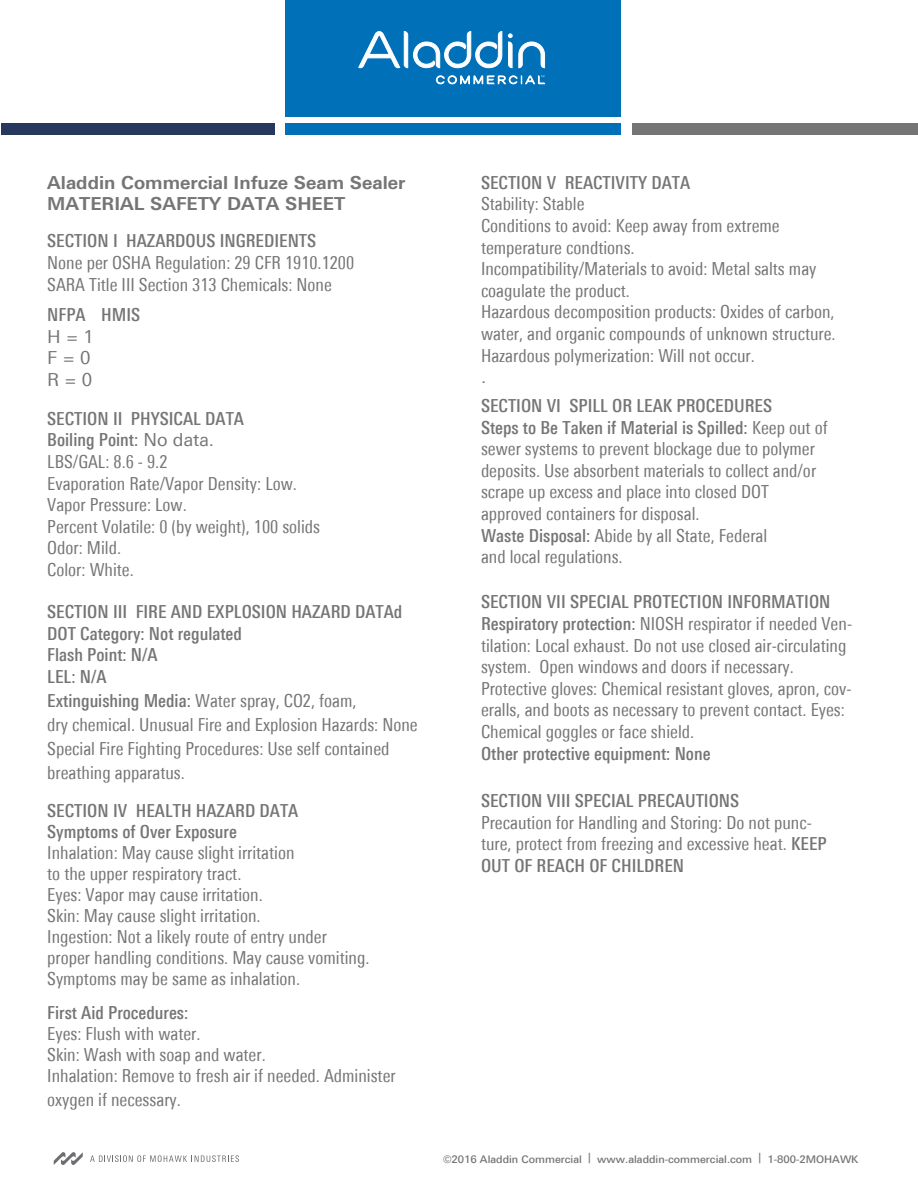
<style>
.page{position:relative;width:918px;height:1188px;background:#fff}
.page>*{position:absolute;margin:0;border:0;box-sizing:border-box;transform-origin:0 0}
.t1{font:condensed 18px/21.6px "Linotype Univers";color:#767575}
.t2{font:500 condensed 18px/21.6px "Linotype Univers";color:#767575}
.t3{font:700 18px/21.6px "Linotype Univers Basic";color:#767575}
.t4{font:18px/21.6px "Linotype Univers Basic";color:#767575}
.t5{font:500 10.5px "Linotype Univers Basic";color:#767575}
.s1{font-weight:500}
.s2{font-family:"Linotype Univers Basic";font-stretch:normal}
</style>
<div class="page">
<div style="left:286px;top:0;width:335px;height:117px;background:#0070b9"></div>
<div style="left:286px;top:124px;width:335px;height:11px;background:#0070b9"></div>
<div style="left:1px;top:124px;width:274px;height:11px;background:#27375d"></div>
<div style="left:632px;top:124px;width:286px;height:11px;background:#767575"></div>
<svg style="left:358px;top:31px;width:187px;height:54px"></svg>
<svg style="left:54px;top:1152px;width:29px;height:13px"></svg>
<svg style="left:90px;top:1155px;width:149px;height:7px"></svg>
<p class="t3" style="left:47px;top:171px;width:360px">Aladdin Commercial Infuze Seam Sealer<br>MATERIAL SAFETY DATA SHEET</p>
<p class="t2" style="left:47px;top:230px;width:270px">SECTION I HAZARDOUS INGREDIENTS</p>
<p class="t1" style="left:47px;top:252px;width:308px">None per OSHA Regulation: 29 CFR 1910.1200<br>SARA Title III Section 313 Chemicals: None</p>
<p class="t2" style="left:47px;top:304px;width:95px">NFPA HMIS</p>
<p class="t4" style="left:47px;top:326px;width:48px">H = 1<br>F = 0<br>R = 0</p>
<p class="t1" style="left:47px;top:408px;width:274px"><span class="s1">SECTION II PHYSICAL DATA<br>Boiling Point:</span> <span class="s2">No data.<br></span>LBS/GAL: 8.6 - 9.2<br>Evaporation Rate/Vapor Density: Low.<br>Vapor Pressure: Low.<br>Percent Volatile: 0 (by weight), 100 solids<br>Odor: Mild.<br>Color: White.</p>
<p class="t2" style="left:47px;top:601px;width:357px">SECTION III FIRE AND EXPLOSION HAZARD DATAd<br>DOT Category: Not regulated<br>Flash Point: N/A<br>LEL: N/A</p>
<p class="t1" style="left:47px;top:688px;width:372px;line-height:24px"><span class="s1">Extinguishing Media:</span> Water spray, CO2, foam,<br>dry chemical. Unusual Fire and Explosion Hazards: None Special Fire Fighting Procedures: Use self contained breathing apparatus.</p>
<p class="t2" style="left:47px;top:800px;width:253px;line-height:21px">SECTION IV HEALTH HAZARD DATA<br>Symptoms of Over Exposure</p>
<p class="t1" style="left:47px;top:842px;width:324px;line-height:21px">Inhalation: May cause slight irritation<br>to the upper respiratory tract.<br>Eyes: Vapor may cause irritation.<br>Skin: May cause slight irritation.<br>Ingestion: Not a likely route of entry under proper handling conditions. May cause vomiting.<br>Symptoms may be same as inhalation.</p>
<p class="t2" style="left:47px;top:1002px;width:143px">First Aid Procedures:</p>
<p class="t1" style="left:47px;top:1023px;width:350px;line-height:21px">Eyes: Flush with water.<br>Skin: Wash with soap and water.<br>Inhalation: Remove to fresh air if needed. Administer</p>
<p class="t1" style="left:47px;top:1089px;width:135px">oxygen if necessary.</p>
<p class="t2" style="left:481px;top:171px;width:211px">SECTION V REACTIVITY DATA</p>
<p class="t1" style="left:481px;top:193px;width:356px">Stability: Stable<br>Conditions to avoid: Keep away from extreme temperature condtions.<br>Incompatibility/Materials to avoid: Metal salts may coagulate the product.<br>Hazardous decomposition products: Oxides of carbon, water, and organic compounds of unknown structure.<br>Hazardous polymerization: Will not occur.</p>
<p class="t4" style="left:481px;top:366px;width:7px">.</p>
<p class="t1" style="left:481px;top:395px;width:348px"><span class="s1">SECTION VI SPILL OR LEAK PROCEDURES<br>Steps to Be Taken if Material is Spilled:</span> Keep out of sewer systems to prevent blockage due to polymer deposits. Use absorbent materials to collect and/or scrape up excess and place into closed DOT approved containers for disposal.<br><span class="s1">Waste Disposal:</span> Abide by all State, Federal<br>and local regulations.</p>
<p class="t1" style="left:481px;top:591px;width:373px"><span class="s1">SECTION VII SPECIAL PROTECTION INFORMATION Respiratory protection:</span> NIOSH respirator if needed Ven&shy;tilation: Local exhaust. Do not use closed air-circulating system. Open windows and doors if necessary.<br>Protective gloves: Chemical resistant gloves, apron, cov&shy;eralls, and boots as necessary to prevent contact. Eyes:<br>Chemical goggles or face shield.</p>
<p class="t2" style="left:481px;top:742px;width:231px">Other protective equipment: None</p>
<p class="t2" style="left:481px;top:790px;width:260px">SECTION VIII SPECIAL PRECAUTIONS</p>
<p class="t1" style="left:481px;top:811px;width:347px">Precaution for Handling and Storing: Do not punc&shy;ture, protect from freezing and excessive heat. <span class="s1">KEEP<br>OUT OF REACH OF CHILDREN</span></p>
<p class="t5" style="left:443px;top:1153px;width:417px">©2016 Aladdin Commercial | www.aladdin-commercial.com | 1-800-2MOHAWK</p>
</div>
